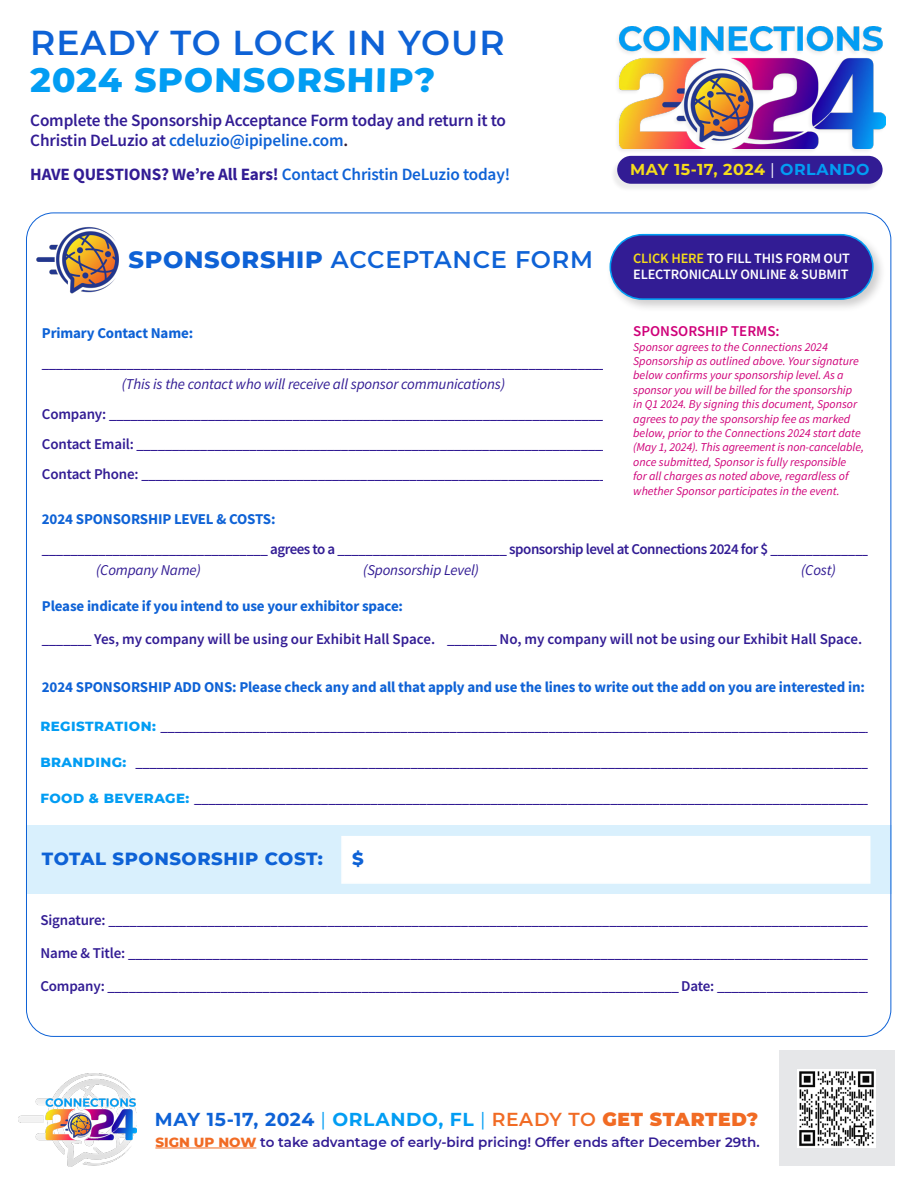
<style>
.page{position:relative;width:918px;height:1188px;background:#fff}
.page>*{position:absolute;margin:0;border:0;box-sizing:border-box;transform-origin:0 0}
.t1{font:600 34.5px/37.5px "Montserrat";letter-spacing:.03em;color:#0e62d6}
.t2{font:600 24px "Montserrat";letter-spacing:.03em;color:#0e62d6}
.t3{font:700 18.75px "Montserrat";letter-spacing:.035em;color:#0e62d6}
.t4{font:800 18px "Montserrat";letter-spacing:.03em;color:#0e62d6}
.t5{font:600 17.25px/19.5px "Source Sans Pro";letter-spacing:-.01em;color:#321c94}
.t6{font:600 17.25px "Source Sans Pro";letter-spacing:-.01em;color:#0e62d6}
.t7{font:700 15.9px "Montserrat";letter-spacing:.035em;color:#f5dc1b}
.t8{font:600 15px "Source Sans Pro";letter-spacing:-.01em;color:#321c94}
.t9{font:700 15px "Source Sans Pro";letter-spacing:-.01em;color:#0e62d6}
.t10{font:600 15px "Source Sans Pro";letter-spacing:-.03em;color:#321c94}
.t11{font:italic 15px "Source Sans Pro";letter-spacing:-.01em;color:#321c94}
.t12{font:600 15px "Source Sans Pro";color:#cf0079}
.t13{font:600 14.25px/16.6px "Source Sans Pro";letter-spacing:-.01em;color:#fff}
.t14{font:600 13.5px "Montserrat";color:#321c94}
.t15{font:italic 12px/14.4px "Source Sans Pro";color:#cf0079}
.s1{font-weight:800;color:#029df3}
.s2{color:#0e62d6}
.s3{color:#321c33}
.s4{font-weight:700;color:#321c94}
.s5{font-weight:400;color:#fff}
.s6{color:#029df3}
.s7{font-weight:800}
.s8{color:#f5dc1b}
.s9{font-family:"Montserrat";font-weight:800;font-size:13.5px;color:#029df3}
.s10{font-weight:400;color:#029df3}
.s11{font-weight:600;color:#f16b24}
.s12{font-weight:900;color:#f16b24}
.s13{font-weight:800;color:#f16b24}
</style>
<div class="page">
<div style="left:614px;top:25px;width:273px;height:129px;background:#231f20;opacity:.09"></div>
<img style="left:620px;top:26px;width:266px;height:122px">
<div style="left:610px;top:157px;width:273px;height:35px;background:#231f20;opacity:.09"></div>
<div style="left:617px;top:156px;width:266px;height:28px;background:#321c94;border-radius:14px"></div>
<img style="left:19px;top:1074px;width:117px;height:93px">
<div style="left:779px;top:1050px;width:116px;height:115px;background:#e6e7e9"></div>
<img style="left:797px;top:1069px;width:79px;height:79px">
<div style="left:26px;top:826px;width:866px;height:68px;background:#d9f0fd"></div>
<div style="left:606px;top:231px;width:280px;height:82px;background:#231f20;opacity:.22"></div>
<div style="left:610px;top:235px;width:263px;height:64px;background:#321c94;border-radius:32px"></div>
<div style="left:610px;top:234px;width:264px;height:66px;border:2px solid #029df3;border-radius:32px"></div>
<img style="left:26px;top:213px;width:93px;height:81px">
<div style="left:341px;top:836px;width:529px;height:48px;background:#fff"></div>
<hr style="left:155px;top:1148px;width:101px;height:1px;background:#f16b24">
<p class="t1" style="left:30px;top:22px;width:476px">READY TO LOCK IN YOUR<br><span class="s1">2024 SPONSORSHIP?</span></p>
<p class="t5" style="left:30px;top:111px;width:477px">Complete the Sponsorship Acceptance Form today and return it to<br>Christin DeLuzio at <span class="s2">cdeluzio@ipipeline.com</span><span class="s3">.</span></p>
<p class="t6" style="left:30px;top:163px;width:481px"><span class="s4">HAVE QUESTIONS? We’re All Ears!</span> Contact Christin DeLuzio today!</p>
<p class="t7" style="left:630px;top:158px;width:241px">MAY 15-17, 2024 <span class="s5">|</span> <span class="s6">ORLANDO</span></p>
<p class="t2" style="left:129px;top:242px;width:466px"><span class="s7">SPONSORSHIP</span> ACCEPTANCE FORM</p>
<p class="t13" style="left:633px;top:249px;width:218px"><span class="s8">CLICK HERE</span> TO FILL THIS FORM OUT<br>ELECTRONICALLY ONLINE &amp; SUBMIT</p>
<p class="t12" style="left:633px;top:321px;width:148px">SPONSORSHIP TERMS:</p>
<p class="t15" style="left:633px;top:339px;width:232px">Sponsor agrees to the Connections 2024<br>Sponsorship as outlined above. Your signature below confirms your sponsorship level. As a sponsor you will be billed for the sponsorship in Q1 2024. By signing this document, Sponsor agrees to pay the sponsorship fee as marked below, prior to the Connections 2024 start date (May 1, 2024). This agreement is non-cancelable, once submitted, Sponsor is fully responsible<br>for all charges as noted above, regardless of whether Sponsor participates in the event.</p>
<p class="t9" style="left:42px;top:323px;width:153px">Primary Contact Name:</p>
<p class="t8" style="left:42px;top:353px;width:566px">________________________________________________________________________________</p>
<p class="t11" style="left:122px;top:374px;width:385px">(This is the contact who will receive all sponsor communications)</p>
<p class="t8" style="left:42px;top:404px;width:570px">Company: _______________________________________________________________________</p>
<p class="t8" style="left:42px;top:434px;width:569px">Contact Email: ___________________________________________________________________</p>
<p class="t8" style="left:42px;top:464px;width:567px">Contact Phone: __________________________________________________________________</p>
<p class="t9" style="left:42px;top:509px;width:235px">2024 SPONSORSHIP LEVEL &amp; COSTS:</p>
<p class="t10" style="left:42px;top:539px;width:836px">________________________________ agrees to a ________________________ sponsorship level at Connections 2024 for $ _______________</p>
<p class="t11" style="left:96px;top:560px;width:106px">(Company Name)</p>
<p class="t11" style="left:363px;top:560px;width:117px">(Sponsorship Level)</p>
<p class="t11" style="left:801px;top:560px;width:36px">(Cost)</p>
<p class="t9" style="left:42px;top:596px;width:363px">Please indicate if you intend to use your exhibitor space:</p>
<p class="t8" style="left:42px;top:629px;width:822px">_______ Yes, my company will be using our Exhibit Hall Space. _______ No, my company will not be using our Exhibit Hall Space.</p>
<p class="t9" style="left:42px;top:677px;width:825px">2024 SPONSORSHIP ADD ONS: Please check any and all that apply and use the lines to write out the add on you are interested in:</p>
<p class="t8" style="left:40px;top:717px;width:841px"><span class="s9">REGISTRATION:</span> ______________________________________________________________________________________________________</p>
<p class="t8" style="left:40px;top:753px;width:837px"><span class="s9">BRANDING:</span> _________________________________________________________________________________________________________</p>
<p class="t8" style="left:40px;top:789px;width:839px"><span class="s9">FOOD &amp; BEVERAGE:</span> _________________________________________________________________________________________________</p>
<p class="t4" style="left:42px;top:846px;width:282px">TOTAL SPONSORSHIP COST:</p>
<p class="t4" style="left:352px;top:846px;width:13px">$</p>
<p class="t8" style="left:40px;top:910px;width:831px">Signature: ____________________________________________________________________________________________________________</p>
<p class="t8" style="left:40px;top:943px;width:830px">Name &amp; Title: _________________________________________________________________________________________________________</p>
<p class="t8" style="left:40px;top:976px;width:834px">Company: _________________________________________________________________________________ Date: ______________________</p>
<p class="t3" style="left:155px;top:1105px;width:605px">MAY 15-17, 2024 <span class="s10">|</span> <span class="s6">ORLANDO, FL</span> <span class="s10">|</span> <span class="s11">READY TO</span> <span class="s12">GET STARTED?</span></p>
<p class="t14" style="left:155px;top:1133px;width:606px"><span class="s13">SIGN UP NOW</span> to take advantage of early-bird pricing! Offer ends after December 29th.</p>
</div>
